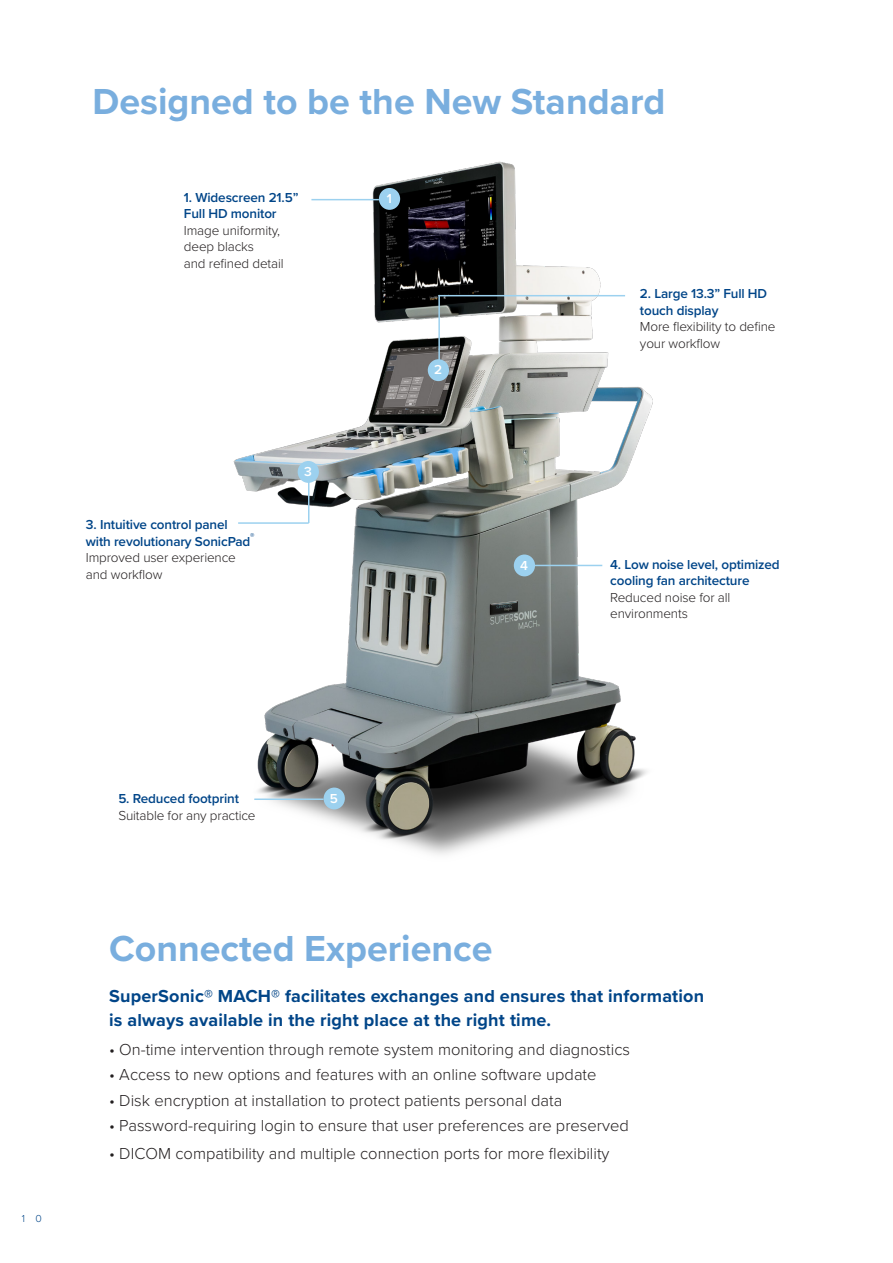
<style>
.page{position:relative;width:893px;height:1263px;background:#fff}
.page>*{position:absolute;margin:0;border:0;box-sizing:border-box;transform-origin:0 0}
.t1{font:700 37.5px "Proxima Nova";color:#79aede}
.t2{font:700 18px/24px "Proxima Nova";letter-spacing:.01em;color:#014588}
.t3{font:300 16.5px "Proxima Nova";color:#231f20}
.t4{font:600 13.5px/16.5px "Proxima Nova";letter-spacing:-.01em;color:#014588}
.t5{font:300 13.5px/16.5px "Proxima Nova";letter-spacing:-.01em;color:#231f20}
.t6{font:600 13.5px "Proxima Nova";color:#fff}
.t7{font:300 10.5px "Proxima Nova";color:#014588}
.t8{font:600 8.7px "Proxima Nova";color:#014588}
</style>
<div class="page">
<img style="left:233px;top:161px;width:420px;height:694px">
<div style="left:298px;top:461px;width:21px;height:22px;background:#9cd1ef;border-radius:50%"></div>
<div style="left:514px;top:554px;width:21px;height:22px;background:#9cd1ef;border-radius:50%"></div>
<div style="left:324px;top:787px;width:21px;height:22px;background:#9cd1ef;border-radius:50%"></div>
<div style="left:379px;top:188px;width:21px;height:22px;background:#9cd1ef;border-radius:50%"></div>
<hr style="left:311px;top:199px;width:68px;height:1px;background:#9cd1ef">
<div style="left:428px;top:359px;width:21px;height:22px;background:#9cd1ef;border-radius:50%"></div>
<hr style="left:438px;top:295px;width:187px;height:1px;background:#9cd1ef">
<hr style="left:438px;top:295px;width:2px;height:66px;background:#9cd1ef">
<hr style="left:308px;top:480px;width:1px;height:43px;background:#9cd1ef">
<hr style="left:238px;top:522px;width:71px;height:2px;background:#9cd1ef">
<hr style="left:531px;top:565px;width:71px;height:1px;background:#9cd1ef">
<hr style="left:254px;top:798px;width:70px;height:2px;background:#9cd1ef">
<p class="t1" style="left:92px;top:74px;width:575px">Designed to be the New Standard</p>
<p class="t4" style="left:184px;top:188px;width:116px">1. Widescreen 21.5”<br>Full HD monitor</p>
<p class="t5" style="left:184px;top:221px;width:98px">Image uniformity,</p>
<p class="t5" style="left:184px;top:238px;width:101px">deep blacks<br>and refined detail</p>
<p class="t4" style="left:86px;top:516px;width:143px">3. Intuitive control panel</p>
<p class="t4" style="left:86px;top:533px;width:166px">with revolutionary SonicPad</p>
<p class="t8" style="left:250px;top:530px;width:6px">®</p>
<p class="t6" style="left:304px;top:462px;width:9px">3</p>
<p class="t6" style="left:387px;top:189px;width:7px">1</p>
<p class="t6" style="left:434px;top:360px;width:10px">2</p>
<p class="t4" style="left:640px;top:285px;width:129px">2. Large 13.3” Full HD touch display</p>
<p class="t5" style="left:640px;top:318px;width:137px">More flexibility to define your workflow</p>
<p class="t5" style="left:86px;top:549px;width:152px">Improved user experience and workflow</p>
<p class="t4" style="left:610px;top:555px;width:171px">4. Low noise level, optimized</p>
<p class="t4" style="left:610px;top:572px;width:141px">cooling fan architecture</p>
<p class="t5" style="left:610px;top:588px;width:122px">Reduced noise for all</p>
<p class="t5" style="left:610px;top:605px;width:79px">environments</p>
<p class="t6" style="left:520px;top:555px;width:9px">4</p>
<p class="t7" style="left:22px;top:1210px;width:22px">1 0</p>
<p class="t4" style="left:118px;top:790px;width:122px">5. Reduced footprint</p>
<p class="t5" style="left:118px;top:806px;width:139px">Suitable for any practice</p>
<p class="t6" style="left:330px;top:788px;width:10px">5</p>
<p class="t1" style="left:109px;top:920px;width:385px">Connected Experience</p>
<p class="t2" style="left:109px;top:983px;width:597px">SuperSonic® MACH® facilitates exchanges and ensures that information is always available in the right place at the right time.</p>
<p class="t3" style="left:109px;top:1037px;width:522px">• On-time intervention through remote system monitoring and diagnostics</p>
<p class="t3" style="left:109px;top:1062px;width:489px">• Access to new options and features with an online software update</p>
<p class="t3" style="left:109px;top:1088px;width:455px">• Disk encryption at installation to protect patients personal data</p>
<p class="t3" style="left:109px;top:1113px;width:521px">• Password-requiring login to ensure that user preferences are preserved</p>
<p class="t3" style="left:109px;top:1141px;width:502px">• DICOM compatibility and multiple connection ports for more flexibility</p>
</div>
